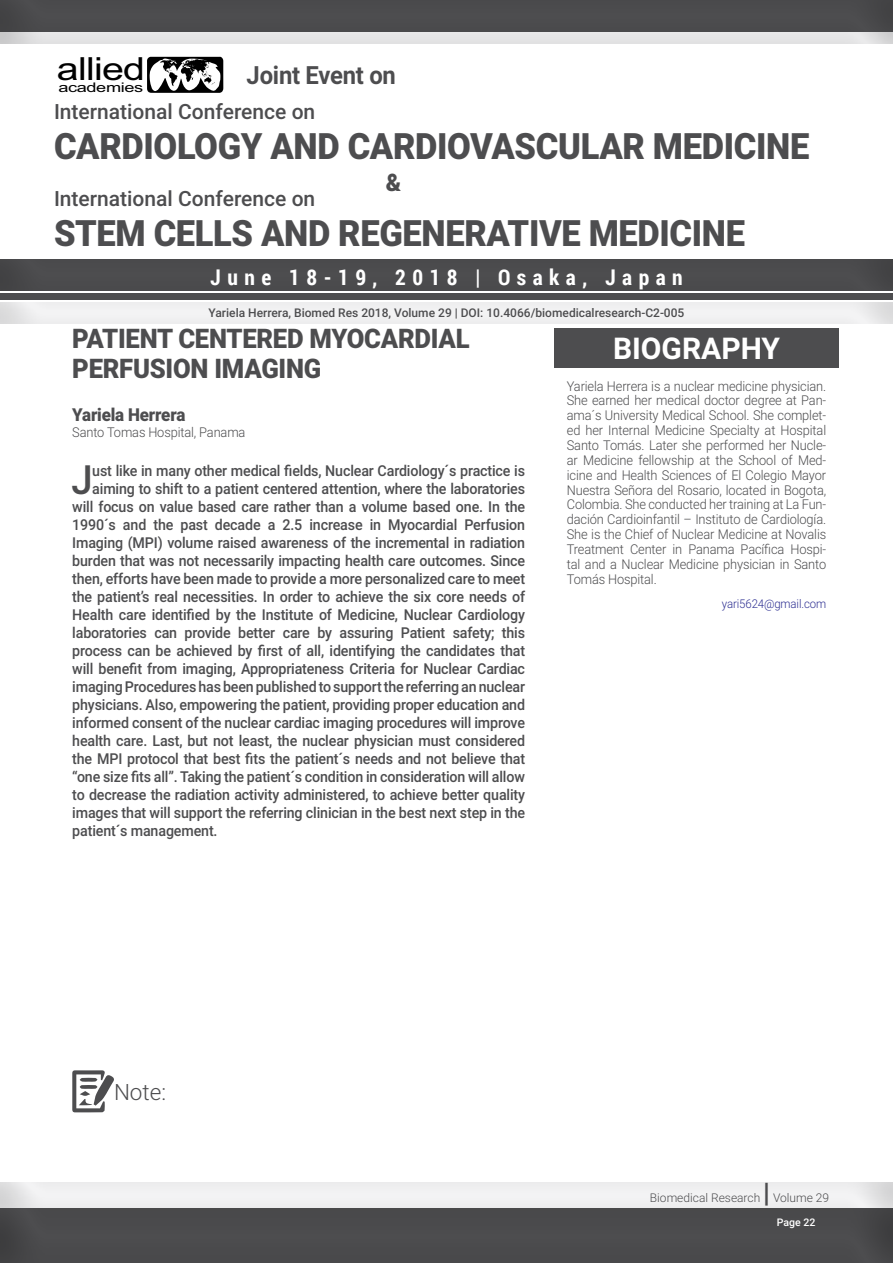
<style>
.page{position:relative;width:893px;height:1263px;background:#fff}
.page>*{position:absolute;margin:0;border:0;box-sizing:border-box;transform-origin:0 0}
.t1{font:500 40.35px "Roboto";color:#4d4d4f;scale:.95 1}
.t2{font:900 36.3px "Roboto";letter-spacing:-.01em;color:#4d4d4f;scale:.95 1}
.t3{font:31.8px "Arial";letter-spacing:-.02em;color:#000;scale:1.24 1}
.t4{font:700 30px "Roboto";color:#fff}
.t5{font:900 27px/29.7px "Roboto";letter-spacing:-.01em;color:#4d4d4f;scale:.95 1}
.t6{font:900 27px "Roboto";letter-spacing:-.01em;color:#4d4d4f}
.t7{font:700 25.05px "Roboto";letter-spacing:-.01em;color:#4d4d4f;scale:.95 1}
.t8{font:900 24.15px "Roboto";color:#4d4d4f;scale:.95 1}
.t9{font:300 22.5px "Roboto";color:#4d4d4f}
.t10{font:700 21.6px "Roboto Condensed";letter-spacing:.3em;color:#fff}
.t11{font:500 21px "Roboto";color:#4d4d4f}
.t12{font:900 17.85px "Roboto";letter-spacing:-.01em;color:#4d4d4f;scale:.95 1}
.t13{font:500 15px "Roboto";letter-spacing:-.01em;color:#4d4d4f;scale:.95 1}
.t14{font:300 13.5px/14.9px "Roboto";letter-spacing:-.01em;color:#4d4d4f;text-align:justify;scale:.95 1}
.t15{font:13.35px "Arial";letter-spacing:-.02em;color:#000;scale:1.36 1}
.t16{font:500 12px "Roboto";color:#4d4d4f}
.t17{font:300 12px "Roboto";color:#4d4d4f}
.t18{font:300 12px "Roboto";letter-spacing:-.01em;color:#2e3092;scale:.95 1}
.t19{font:500 10.5px "Roboto";color:#fff}
</style>
<div class="page">
<div style="left:0;top:3px;width:893px;height:43px;background:#000;opacity:.5"></div>
<div style="left:0;top:1173px;width:893px;height:38px;background:#f3f3f4"></div>
<div style="left:0;top:1198px;width:893px;height:65px;background:#000;opacity:.5"></div>
<div style="left:0;top:249px;width:893px;height:43px;background:#000;opacity:.5"></div>
<div style="left:0;top:0;width:893px;height:34px;background:#4b4b4d"></div>
<svg style="left:72px;top:1070px;width:42px;height:42px"></svg>
<svg style="left:147px;top:57px;width:76px;height:36px"></svg>
<div style="left:554px;top:328px;width:285px;height:40px;background:#4d4d4f"></div>
<div style="left:0;top:292px;width:893px;height:33px;background:#000;opacity:.5"></div>
<h3 class="t3" style="left:57px;top:48px;width:73px">allied</h3>
<p class="t15" style="left:58px;top:79px;width:64px">academies</p>
<h3 class="t7" style="left:247px;top:58px;width:159px">Joint Event on</h3>
<h3 class="t11" style="left:54px;top:97px;width:263px">International Conference on</h3>
<h2 class="t2" style="left:54px;top:121px;width:796px">CARDIOLOGY AND CARDIOVASCULAR MEDICINE</h2>
<h3 class="t11" style="left:54px;top:184px;width:263px">International Conference on</h3>
<h3 class="t8" style="left:386px;top:165px;width:18px">&amp;</h3>
<h2 class="t2" style="left:54px;top:207px;width:729px">STEM CELLS AND REGENERATIVE MEDICINE</h2>
<h3 class="t10" style="left:210px;top:262px;width:474px">June 18-19, 2018 | Osaka, Japan</h3>
<p class="t16" style="left:209px;top:304px;width:477px">Yariela Herrera, Biomed Res 2018, Volume 29 | DOI: 10.4066/biomedicalresearch-C2-005</p>
<h3 class="t5" style="left:72px;top:323px;width:420px">PATIENT CENTERED MYOCARDIAL<br>PERFUSION IMAGING</h3>
<p class="t12" style="left:72px;top:402px;width:120px">Yariela Herrera</p>
<p class="t14" style="left:72px;top:424px;width:184px">Santo Tomas Hospital, Panama</p>
<h1 class="t1" style="left:71px;top:451px;width:24px">J</h1>
<p class="t13" style="left:92px;top:460px;width:457px">ust like in many other medical fields, Nuclear Cardiology´s practice is</p>
<p class="t13" style="left:92px;top:478px;width:457px">aiming to shift to a patient centered attention, where the laboratories</p>
<p class="t13" style="left:72px;top:496px;width:478px">will focus on value based care rather than a volume based one. In the</p>
<p class="t13" style="left:72px;top:514px;width:478px">1990´s and the past decade a 2.5 increase in Myocardial Perfusion</p>
<p class="t13" style="left:72px;top:532px;width:478px">Imaging (MPI) volume raised awareness of the incremental in radiation</p>
<p class="t13" style="left:72px;top:550px;width:478px">burden that was not necessarily impacting health care outcomes. Since</p>
<p class="t13" style="left:72px;top:568px;width:478px">then, efforts have been made to provide a more personalized care to meet</p>
<p class="t13" style="left:72px;top:586px;width:478px">the patient’s real necessities. In order to achieve the six core needs of</p>
<p class="t13" style="left:72px;top:604px;width:478px">Health care identified by the Institute of Medicine, Nuclear Cardiology</p>
<p class="t13" style="left:72px;top:622px;width:478px">laboratories can provide better care by assuring Patient safety; this</p>
<p class="t13" style="left:72px;top:640px;width:478px">process can be achieved by first of all, identifying the candidates that</p>
<p class="t13" style="left:72px;top:658px;width:478px">will benefit from imaging, Appropriateness Criteria for Nuclear Cardiac</p>
<p class="t13" style="left:72px;top:676px;width:478px">imaging Procedures has been published to support the referring an nuclear</p>
<p class="t13" style="left:72px;top:694px;width:478px">physicians. Also, empowering the patient, providing proper education and</p>
<p class="t13" style="left:72px;top:712px;width:478px">informed consent of the nuclear cardiac imaging procedures will improve</p>
<p class="t13" style="left:72px;top:730px;width:478px">health care. Last, but not least, the nuclear physician must considered</p>
<p class="t13" style="left:72px;top:748px;width:478px">the MPI protocol that best fits the patient´s needs and not believe that</p>
<p class="t13" style="left:72px;top:766px;width:478px">“one size fits all”. Taking the patient´s condition in consideration will allow</p>
<p class="t13" style="left:72px;top:784px;width:478px">to decrease the radiation activity administered, to achieve better quality</p>
<p class="t13" style="left:72px;top:802px;width:478px">images that will support the referring clinician in the best next step in the</p>
<p class="t13" style="left:72px;top:820px;width:154px">patient´s management.</p>
<h3 class="t4" style="left:613px;top:327px;width:169px">BIOGRAPHY</h3>
<p class="t14" style="left:567px;top:378px;width:275px">Yariela Herrera is a nuclear medicine physician.<br>She earned her medical doctor degree at Pan&shy;ama´s University Medical School. She complet&shy;ed her Internal Medicine Specialty at Hospital Santo Tomás. Later she performed her Nucle&shy;ar Medicine fellowship at the School of Med&shy;icine and Health Sciences of El Colegio Mayor Nuestra Señora del Rosario, located in Bogota, Colombia. She conducted her training at La Fun&shy;dación Cardioinfantil – Instituto de Cardiología.<br>She is the Chief of Nuclear Medicine at Novalis Treatment Center in Panama Pacífica Hospi&shy;tal and a Nuclear Medicine physician in Santo Tomás Hospital.</p>
<p class="t18" style="left:722px;top:595px;width:111px">yari5624@gmail.com</p>
<h3 class="t9" style="left:114px;top:1076px;width:54px">Note:</h3>
<p class="t17" style="left:650px;top:1189px;width:112px">Biomedical Research</p>
<h3 class="t6" style="left:763px;top:1174px;width:8px">|</h3>
<p class="t17" style="left:773px;top:1189px;width:58px">Volume 29</p>
<p class="t19" style="left:777px;top:1215px;width:40px">Page 22</p>
</div>
